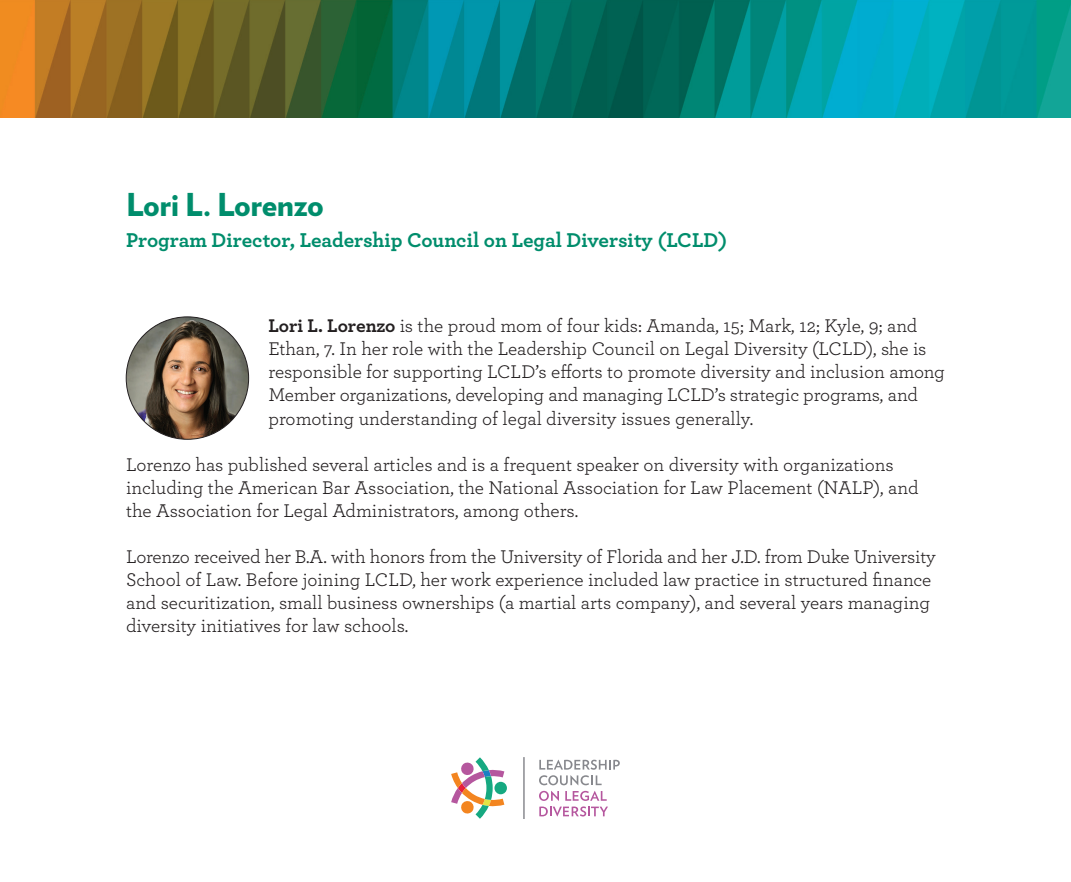
<style>
.page{position:relative;width:1071px;height:882px;background:#fff}
.page>*{position:absolute;margin:0;border:0;box-sizing:border-box;transform-origin:0 0}
.t1{font:900 31.5px "Verlag";letter-spacing:-.01em;color:#008d6c}
.t2{font:700 21px "Archer";color:#008d6c}
.t3{font:19.25px/23.1px "Archer";letter-spacing:-.005em;color:#231f20}
.s1{font-weight:700}
</style>
<div class="page">
<svg style="left:539px;top:760px;width:81px;height:25px"></svg>
<svg style="left:539px;top:791px;width:69px;height:26px"></svg>
<svg style="left:494px;top:782px;width:13px;height:12px"></svg>
<svg style="left:451px;top:757px;width:53px;height:62px"></svg>
<svg style="left:523px;top:757px;width:2px;height:62px"></svg>
<img style="left:126px;top:317px;width:123px;height:122px;border-radius:61px">
<img style="left:0;top:0;width:1071px;height:117px">
<p class="t1" style="left:126px;top:179px;width:200px">Lori L. Lorenzo</p>
<p class="t2" style="left:126px;top:224px;width:603px">Program Director, Leadership Council on Legal Diversity (LCLD)</p>
<p class="t3" style="left:268px;top:313px;width:678px"><span class="s1">Lori L. Lorenzo</span> is the proud mom of four kids: Amanda, 15; Mark, 12; Kyle, 9; and Ethan, 7. In her role with the Leadership Council on Legal Diversity (LCLD), she is responsible for supporting LCLD’s efforts to promote diversity and inclusion among Member organizations, developing and managing LCLD’s strategic programs, and promoting understanding of legal diversity issues generally.</p>
<p class="t3" style="left:126px;top:452px;width:769px">Lorenzo has published several articles and is a frequent speaker on diversity with organizations</p>
<p class="t3" style="left:126px;top:475px;width:794px">including the American Bar Association, the National Association for Law Placement (NALP), and the Association for Legal Administrators, among others.</p>
<p class="t3" style="left:126px;top:544px;width:811px">Lorenzo received her B.A. with honors from the University of Florida and her J.D. from Duke University School of Law. Before joining LCLD, her work experience included law practice in structured finance and securitization, small business ownerships (a martial arts company), and several years managing diversity initiatives for law schools.</p>
</div>
